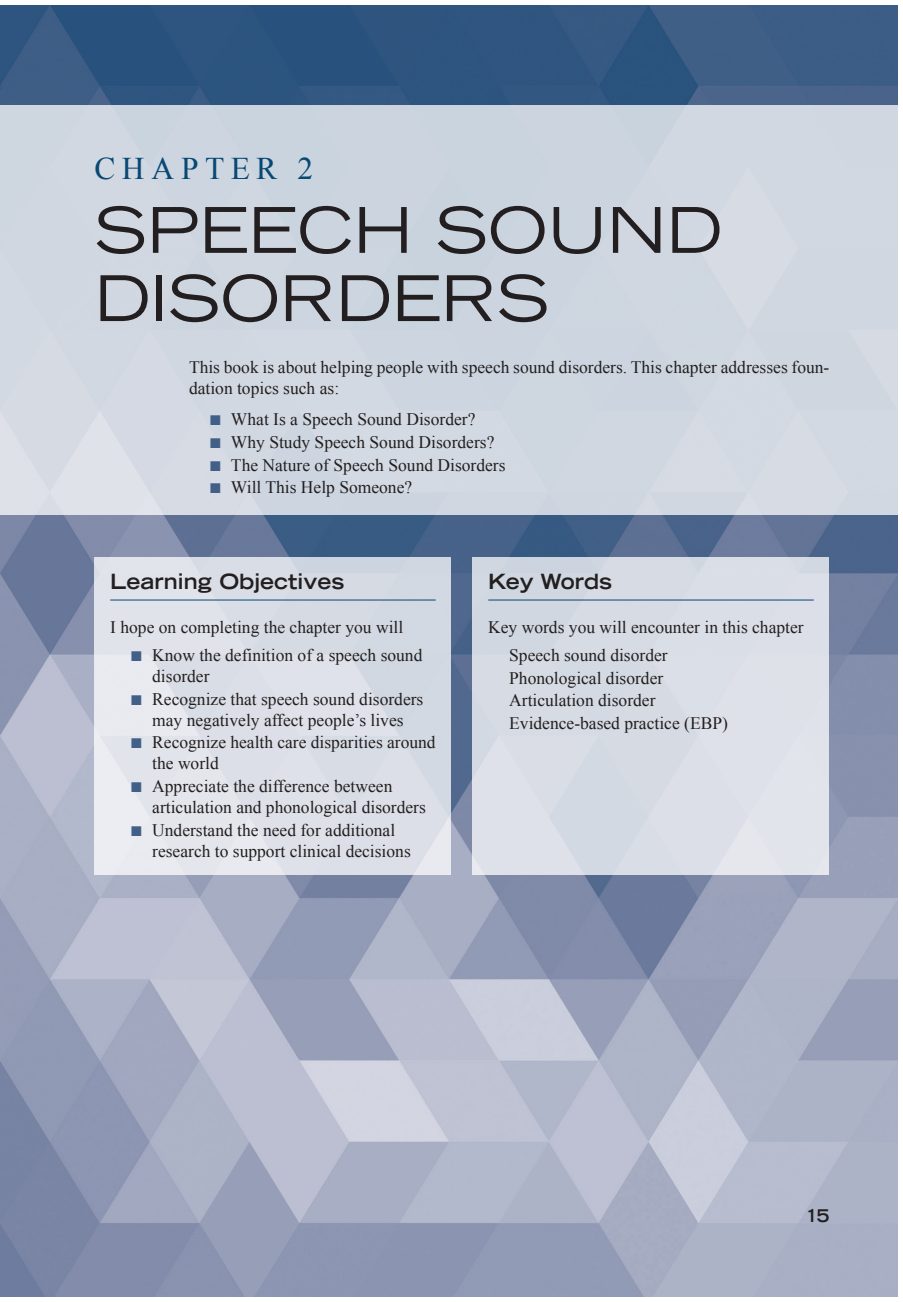
<style>
.page{position:relative;width:903px;height:1302px;background:#fff}
.page>*{position:absolute;margin:0;border:0;box-sizing:border-box;transform-origin:0 0}
.t1{font:expanded 63px/68.2px "Trade Gothic LH";color:#231f20}
.t2{font:31.5px "Times New Roman";color:#074874}
.t3{font:700 expanded 21px "Trade Gothic LH";color:#231f20}
.t4{font:17.5px/21px "Times New Roman";color:#231f20}
.t5{font:700 expanded 17.5px "Trade Gothic LH";color:#231f20}
.s1{color:#415f87}
</style>
<div class="page">
<img style="left:0;top:5px;width:898px;height:1292px">
<div style="left:0;top:105px;width:898px;height:409px;background:#d0d7e1"></div>
<div style="left:472px;top:557px;width:358px;height:318px;background:#dadee6"></div>
<div style="left:94px;top:557px;width:358px;height:318px;background:linear-gradient(to right,#e6e7ee,#d3d9e2)"></div>
<hr style="left:110px;top:600px;width:326px;height:1px;background:#074874">
<hr style="left:488px;top:600px;width:326px;height:1px;background:#074874">
<h2 class="t2" style="left:94px;top:148px;width:55px">Chapter</h2>
<h2 class="t2" style="left:298px;top:148px;width:17px">2</h2>
<h1 class="t1" style="left:94px;top:195px;width:629px">SPEECH SOU ND<br>DIS</h1>
<h1 class="t1" style="left:220px;top:263px;width:272px">OR DERS</h1>
<p class="t4" style="left:189px;top:356px;width:642px">This book is about helping people with speech sound disorders. This chapter addresses foun&shy;dation topics such as:</p>
<p class="t4" style="left:210px;top:409px;width:267px"><span class="s1">■</span> What Is a Speech Sound Disorder?</p>
<p class="t4" style="left:210px;top:431px;width:286px"><span class="s1">■</span> Why Study Speech Sound Disorders?</p>
<p class="t4" style="left:210px;top:454px;width:297px"><span class="s1">■</span> The Nature of Speech Sound Disorders</p>
<p class="t4" style="left:210px;top:477px;width:204px"><span class="s1">■</span> Will This Help Someone?</p>
<p class="t3" style="left:110px;top:568px;width:235px">Learning Objectives</p>
<p class="t4" style="left:110px;top:616px;width:295px">I hope on completing the chapter you will</p>
<p class="t4" style="left:152px;top:644px;width:272px;text-indent:-21px"><span class="s1">■</span> Know the definition of a speech sound disorder</p>
<p class="t4" style="left:131px;top:688px;width:294px;text-align:center"><span class="s1">■</span> Recognize that speech sound disorders may negatively affect people’s lives</p>
<p class="t4" style="left:152px;top:732px;width:285px;text-indent:-21px"><span class="s1">■</span> Recognize health care disparities around the world</p>
<p class="t4" style="left:152px;top:775px;width:275px;text-indent:-21px"><span class="s1">■</span> Appreciate the difference between articulation and phonological disorders</p>
<p class="t4" style="left:152px;top:819px;width:260px;text-indent:-21px"><span class="s1">■</span> Understand the need for additional research to support clinical decisions</p>
<p class="t3" style="left:488px;top:568px;width:125px">Key Words</p>
<p class="t4" style="left:509px;top:613px;width:296px;line-height:28px;text-indent:-21px">Key words you will encounter in this chapter<br>Speech sound disorder</p>
<p class="t4" style="left:509px;top:666px;width:220px;line-height:22.8px">Phonological disorder<br>Articulation disorder<br>Evidence-based practice (EBP)</p>
<p class="t5" style="left:806px;top:1204px;width:25px">15</p>
</div>
